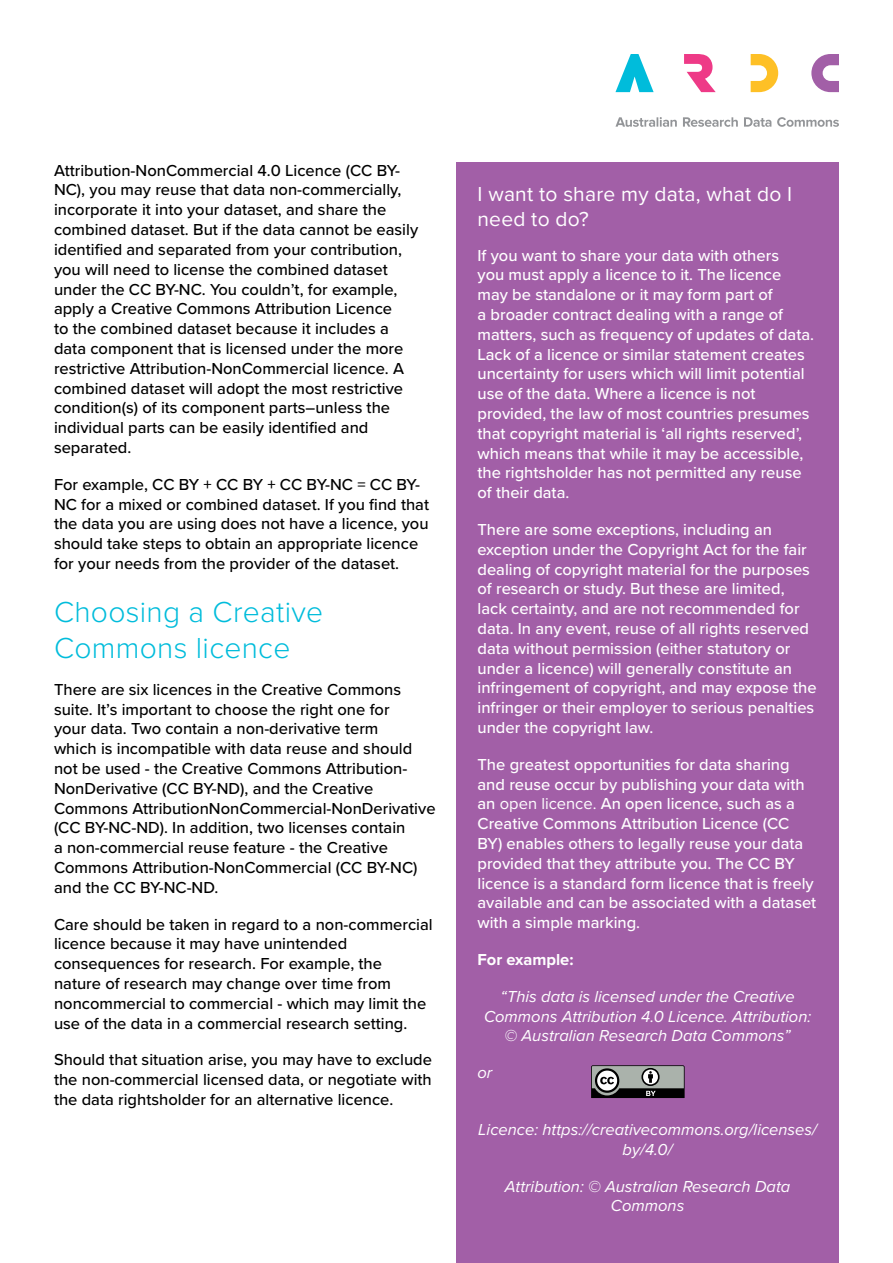
<style>
.page{position:relative;width:893px;height:1263px;background:#fff}
.page>*{position:absolute;margin:0;border:0;box-sizing:border-box;transform-origin:0 0}
.t1{font:300 30px/36px "Proxima Nova";letter-spacing:.01em;color:#00bcdb}
.t2{font:21px/25.2px "Proxima Nova";letter-spacing:.01em;color:#fff}
.t3{font:500 16.5px/19.8px "Proxima Nova";color:#000}
.t4{font:500 16.5px/19.8px "Proxima Nova";color:#fff}
.t5{font:italic 16.5px/19.8px "Proxima Nova";color:#fff;text-align:center}
.t6{font:700 16.5px "Proxima Nova";color:#fff}
.s1{font-weight:400}
</style>
<div class="page">
<svg style="left:615px;top:54px;width:39px;height:38px"></svg>
<svg style="left:751px;top:54px;width:27px;height:38px"></svg>
<svg style="left:811px;top:54px;width:28px;height:38px"></svg>
<svg style="left:684px;top:54px;width:32px;height:38px"></svg>
<svg style="left:615px;top:117px;width:224px;height:10px"></svg>
<div style="left:456px;top:163px;width:383px;height:1100px;background:#a25fa7"></div>
<svg style="left:591px;top:1065px;width:94px;height:33px;background:#737674"></svg>
<p class="t3" style="left:54px;top:160px;width:366px">Attribution-NonCommercial 4.0 Licence (CC BY-NC), you may reuse that data non-commercially, incorporate it into your dataset, and share the combined dataset. But if the data cannot be easily identified and separated from your contribution, you will need to license the combined dataset under the CC BY-NC. You couldn’t, for example, apply a Creative Commons Attribution Licence<br>to the combined dataset because it includes a data component that is licensed under the more restrictive Attribution-NonCommercial licence. A combined dataset will adopt the most restrictive condition(s) of its component parts―unless the individual parts can be easily identified and separated.</p>
<p class="t3" style="left:54px;top:474px;width:377px">For example, CC BY + CC BY + CC BY-NC = CC BY-NC for a mixed or combined dataset. If you find that the data you are using does not have a licence, you should take steps to obtain an appropriate licence for your needs from the provider of the dataset.</p>
<h1 class="t1" style="left:54px;top:592px;width:271px">Choosing a Creative<br>Commons licence</h1>
<p class="t3" style="left:54px;top:679px;width:383px">There are six licences in the Creative Commons suite. It’s important to choose the right one for<br>your data. Two contain a non-derivative term<br>which is incompatible with data reuse and should not be used - the Creative Commons Attribution-NonDerivative (CC BY-ND), and the Creative Commons AttributionNonCommercial-NonDerivative (CC BY-NC-ND). In addition, two licenses contain<br>a non-commercial reuse feature - the Creative Commons Attribution-NonCommercial (CC BY-NC) and the CC BY-NC-ND.</p>
<p class="t3" style="left:54px;top:914px;width:380px">Care should be taken in regard to a non-commercial licence because it may have unintended consequences for research. For example, the nature of research may change over time from noncommercial to commercial - which may limit the use of the data in a commercial research setting.</p>
<p class="t3" style="left:54px;top:1049px;width:379px;text-align:justify">Should that situation arise, you may have to exclude the non-commercial licensed data, or negotiate with the data rightsholder for an alternative licence.</p>
<p class="t2" style="left:477px;top:180px;width:316px">I want to share my data, what do I need to do?</p>
<p class="t4" style="left:477px;top:244px;width:338px">If you want to share your data with others<br>you must apply a licence to it. The licence may be standalone or it may form part of<br>a broader contract dealing with a range of matters, such as frequency of updates of data.<br>Lack of a licence or similar statement creates uncertainty for users which will limit potential use of the data. Where a licence is not provided, the law of most countries presumes that copyright material is ‘all rights reserved’, which means that while it may be accessible, the rightsholder has not permitted any reuse of their data.</p>
<p class="t4" style="left:477px;top:519px;width:341px">There are some exceptions, including an exception under the Copyright Act for the fair dealing of copyright material for the purposes of research or study. But these are limited, lack certainty, and are not recommended for data. In any event, reuse of all rights reserved data without permission (either statutory or under a licence) will generally constitute an infringement of copyright, and may expose the infringer or their employer to serious penalties under the copyright law.</p>
<p class="t4" style="left:477px;top:754px;width:340px">The greatest opportunities for data sharing and reuse occur by publishing your data with an <span class="s1">open licence.</span> An open licence, such as a Creative Commons Attribution Licence (CC BY) enables others to legally reuse your data provided that they attribute you. The CC BY licence is a standard form licence that is freely available and can be associated with a dataset with a simple marking.</p>
<p class="t6" style="left:477px;top:947px;width:98px">For example:</p>
<p class="t5" style="left:484px;top:986px;width:329px">“This data is licensed under the Creative<br>Commons Attribution 4.0 Licence. Attribution: © Australian Research Data Commons”</p>
<p class="t5" style="left:477px;top:1062px;width:16px">or</p>
<p class="t5" style="left:478px;top:1119px;width:340px">Licence: https://creativecommons.org/licenses/ by/4.0/</p>
<p class="t5" style="left:505px;top:1175px;width:287px">Attribution: © Australian Research Data<br>Commons</p>
</div>
